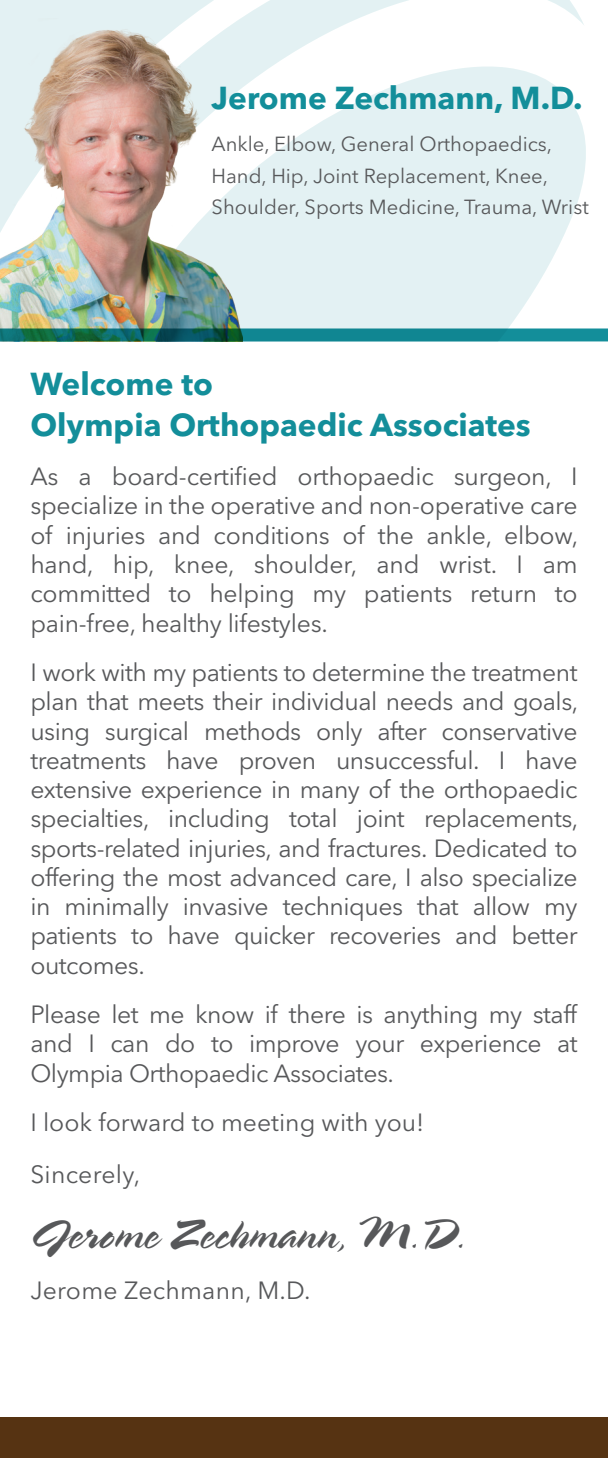
<style>
.page{position:relative;width:608px;height:1458px;background:#fff}
.page>*{position:absolute;margin:0;border:0;box-sizing:border-box;transform-origin:0 0}
.t1{font:45px "Spring LP Std";color:#57585a}
.t2{font:700 31.5px/40.5px "Avenir Next LT Pro";color:#138e9a}
.t3{font:24.75px/29.2px "Avenir Next LT Pro";letter-spacing:-.02em;color:#57585a;text-align:justify}
.t4{font:24.75px/51.8px "Avenir Next LT Pro";color:#57585a}
.t5{font:24.75px "Avenir Next LT Pro";letter-spacing:.01em;color:#57585a}
.t6{font:20.25px/31.5px "Avenir Next LT Pro";color:#57585a}
</style>
<div class="page">
<svg style="left:243px;top:0;width:343px;height:328px;fill:#e3f1f3"></svg>
<svg style="left:0;top:0;width:312px;height:253px;fill:#e3f1f3"></svg>
<img style="left:0;top:18px;width:243px;height:310px">
<div style="left:0;top:1417px;width:608px;height:41px;background:#563312"></div>
<svg style="left:0;top:328px;width:608px;height:13px;background:#157c7d"></svg>
<p class="t2" style="left:211px;top:78px;width:372px">Jerome Zechmann, M.D.</p>
<p class="t6" style="left:211px;top:128px;width:378px">Ankle, Elbow, General Orthopaedics,<br>Hand, Hip, Joint Replacement, Knee,<br>Shoulder, Sports Medicine, Trauma, Wrist</p>
<p class="t2" style="left:30px;top:364px;width:501px">Welcome to<br>Olympia Orthopaedic Associates</p>
<p class="t3" style="left:30px;top:462px;width:549px">As a board-certified orthopaedic surgeon, I specialize in the operative and non-operative care of injuries and conditions of the ankle, elbow, hand, hip, knee, shoulder, and wrist. I am committed to helping my patients return to pain-free, healthy lifestyles.</p>
<p class="t3" style="left:30px;top:658px;width:549px">I work with my patients to determine the treatment plan that meets their individual needs and goals, using surgical methods only after conservative treatments have proven unsuccessful. I have extensive experience in many of the orthopaedic specialties, including total joint replacements, sports-related injuries, and fractures. Dedicated to offering the most advanced care, I also specialize in minimally invasive techniques that allow my patients to have quicker recoveries and better outcomes.</p>
<p class="t3" style="left:30px;top:1000px;width:548px">Please let me know if there is anything my staff and I can do to improve your experience at Olympia Orthopaedic Associates.</p>
<p class="t4" style="left:30px;top:1096px;width:395px">I look forward to meeting with you!<br>Sincerely,</p>
<h1 class="t1" style="left:30px;top:1208px;width:436px">Jerome Zechmann, M.D.</h1>
<p class="t5" style="left:30px;top:1275px;width:281px">Jerome Zechmann, M.D.</p>
</div>
